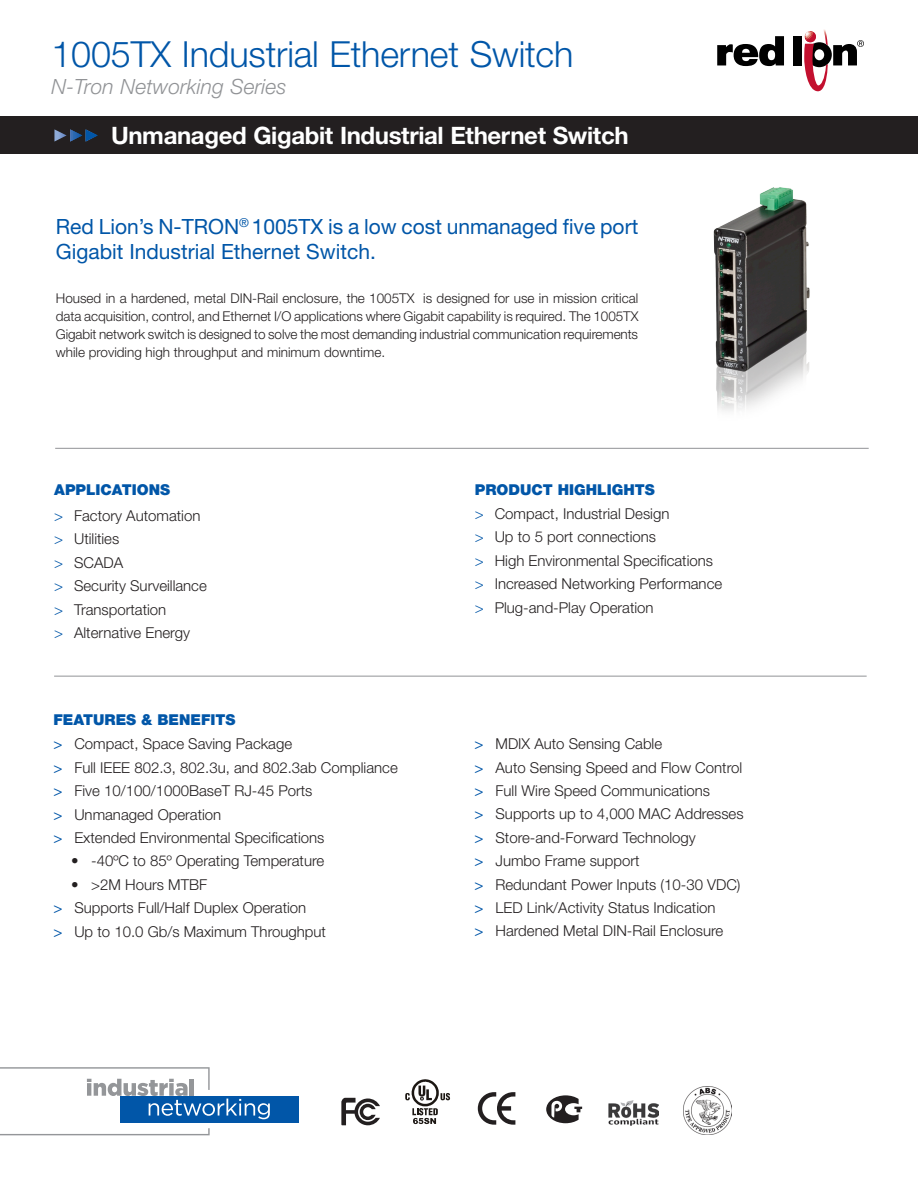
<style>
.page{position:relative;width:918px;height:1188px;background:#fff}
.page>*{position:absolute;margin:0;border:0;box-sizing:border-box;transform-origin:0 0}
.Page_1_Header_-_Prod{font:300 36px "Helvetica Neue LT Std";letter-spacing:-.005em;color:#0156a8}
.Page_1_-_Header_Blac{font:700 24px "Helvetica Neue LT Std";letter-spacing:-.015em;color:#fff}
.Heading{font:21px/25.5px "Helvetica Neue LT Std";color:#0156a8}
.Page_1_-_Series_Name{font:italic 300 21px "Helvetica Neue LT Std";letter-spacing:.005em;color:#919396}
.t1{font:300 15px "Helvetica Neue LT Std";color:#231f20}
.Page_1_-_Sm_Header{font:900 15px "Helvetica Neue LT Std";color:#0156a8}
.Heading-2{font:300 13.5px/18px "Helvetica Neue LT Std";color:#231f20;text-align:justify}
.s1{color:#0156a8}
.s2{font-weight:400;color:#0156a8}
</style>
<div class="page">
<svg style="left:405px;top:1079px;width:45px;height:45px"></svg>
<div style="left:0;top:117px;width:918px;height:37px;background:#231f20"></div>
<div style="left:120px;top:1096px;width:179px;height:27px;background:#0156a8"></div>
<svg style="left:0;top:1128px;width:210px;height:7px"></svg>
<svg style="left:0;top:1067px;width:270px;height:52px"></svg>
<svg style="left:717px;top:36px;width:67px;height:30px"></svg>
<div style="left:793px;top:36px;width:9px;height:29px;background:#000"></div>
<svg style="left:804px;top:29px;width:60px;height:62px"></svg>
<svg style="left:54px;top:129px;width:44px;height:13px"></svg>
<svg style="left:478px;top:1092px;width:37px;height:33px"></svg>
<svg style="left:546px;top:1095px;width:36px;height:28px"></svg>
<svg style="left:341px;top:1098px;width:39px;height:27px"></svg>
<img style="left:609px;top:1101px;width:50px;height:25px">
<hr style="left:54px;top:676px;width:813px;height:1px;background:#919396">
<hr style="left:55px;top:448px;width:814px;height:1px;background:#919396">
<img style="left:685px;top:187px;width:157px;height:262px">
<img style="left:683px;top:1087px;width:48px;height:47px">
<p class="Page_1_Header_-_Prod" style="left:51px;top:32px;width:524px">1005TX Industrial Ethernet Switch</p>
<p class="Page_1_-_Series_Name" style="left:51px;top:74px;width:237px">N-Tron Networking Series</p>
<p class="Page_1_-_Header_Blac" style="left:111px;top:120px;width:519px">Unmanaged Gigabit Industrial Ethernet Switch</p>
<p class="Heading" style="left:56px;top:213px;width:584px">Red Lion’s N-TRON<sup>®</sup> 1005TX is a low cost unmanaged five port<br>Gigabit Industrial Ethernet Switch.</p>
<p class="Heading-2" style="left:56px;top:289px;width:584px">Housed in a hardened, metal DIN-Rail enclosure, the 1005TX is designed for use in mission critical data acquisition, control, and Ethernet I/O applications where Gigabit capability is required. The 1005TX Gigabit network switch is designed to solve the most demanding industrial communication requirements while providing high throughput and minimum downtime.</p>
<p class="Page_1_-_Sm_Header" style="left:54px;top:481px;width:117px">APPLICATIONS</p>
<p class="t1" style="left:54px;top:507px;width:148px"><span class="s1">&gt;</span> Factory Automation</p>
<p class="t1" style="left:54px;top:530px;width:67px"><span class="s1">&gt;</span> Utilities</p>
<p class="t1" style="left:54px;top:553px;width:71px"><span class="s1">&gt;</span> SCADA</p>
<p class="t1" style="left:54px;top:577px;width:154px"><span class="s1">&gt;</span> Security Surveillance</p>
<p class="t1" style="left:54px;top:600px;width:114px"><span class="s1">&gt;</span> Transportation</p>
<p class="t1" style="left:54px;top:624px;width:138px"><span class="s1">&gt;</span> Alternative Energy</p>
<p class="Page_1_-_Sm_Header" style="left:53px;top:711px;width:184px">FEATURES &amp; BENEFITS</p>
<p class="t1" style="left:53px;top:735px;width:240px"><span class="s2">&gt;</span> Compact, Space Saving Package</p>
<p class="t1" style="left:53px;top:758px;width:346px"><span class="s2">&gt;</span> Full IEEE 802.3, 802.3u, and 802.3ab Compliance</p>
<p class="t1" style="left:53px;top:782px;width:261px"><span class="s2">&gt;</span> Five 10/100/1000BaseT RJ-45 Ports</p>
<p class="t1" style="left:53px;top:805px;width:169px"><span class="s2">&gt;</span> Unmanaged Operation</p>
<p class="t1" style="left:53px;top:828px;width:273px"><span class="s2">&gt;</span> Extended Environmental Specifications</p>
<p class="t1" style="left:71px;top:852px;width:255px">• -40ºC to 85º Operating Temperature</p>
<p class="t1" style="left:71px;top:875px;width:137px">• &gt;2M Hours MTBF</p>
<p class="t1" style="left:53px;top:899px;width:254px"><span class="s2">&gt;</span> Supports Full/Half Duplex Operation</p>
<p class="t1" style="left:53px;top:922px;width:274px"><span class="s2">&gt;</span> Up to 10.0 Gb/s Maximum Throughput</p>
<p class="Page_1_-_Sm_Header" style="left:475px;top:481px;width:182px">PRODUCT HIGHLIGHTS</p>
<p class="t1" style="left:475px;top:504px;width:196px"><span class="s1">&gt;</span> Compact, Industrial Design</p>
<p class="t1" style="left:475px;top:528px;width:183px"><span class="s1">&gt;</span> Up to 5 port connections</p>
<p class="t1" style="left:475px;top:551px;width:240px"><span class="s1">&gt;</span> High Environmental Specifications</p>
<p class="t1" style="left:475px;top:575px;width:249px"><span class="s1">&gt;</span> Increased Networking Performance</p>
<p class="t1" style="left:475px;top:598px;width:180px"><span class="s1">&gt;</span> Plug-and-Play Operation</p>
<p class="t1" style="left:475px;top:735px;width:189px"><span class="s2">&gt;</span> MDIX Auto Sensing Cable</p>
<p class="t1" style="left:475px;top:758px;width:269px"><span class="s2">&gt;</span> Auto Sensing Speed and Flow Control</p>
<p class="t1" style="left:475px;top:781px;width:237px"><span class="s2">&gt;</span> Full Wire Speed Communications</p>
<p class="t1" style="left:475px;top:805px;width:271px"><span class="s2">&gt;</span> Supports up to 4,000 MAC Addresses</p>
<p class="t1" style="left:475px;top:828px;width:223px"><span class="s2">&gt;</span> Store-and-Forward Technology</p>
<p class="t1" style="left:475px;top:852px;width:167px"><span class="s2">&gt;</span> Jumbo Frame support</p>
<p class="t1" style="left:475px;top:875px;width:268px"><span class="s2">&gt;</span> Redundant Power Inputs (10-30 VDC)</p>
<p class="t1" style="left:475px;top:898px;width:243px"><span class="s2">&gt;</span> LED Link/Activity Status Indication</p>
<p class="t1" style="left:475px;top:922px;width:250px"><span class="s2">&gt;</span> Hardened Metal DIN-Rail Enclosure</p>
</div>
